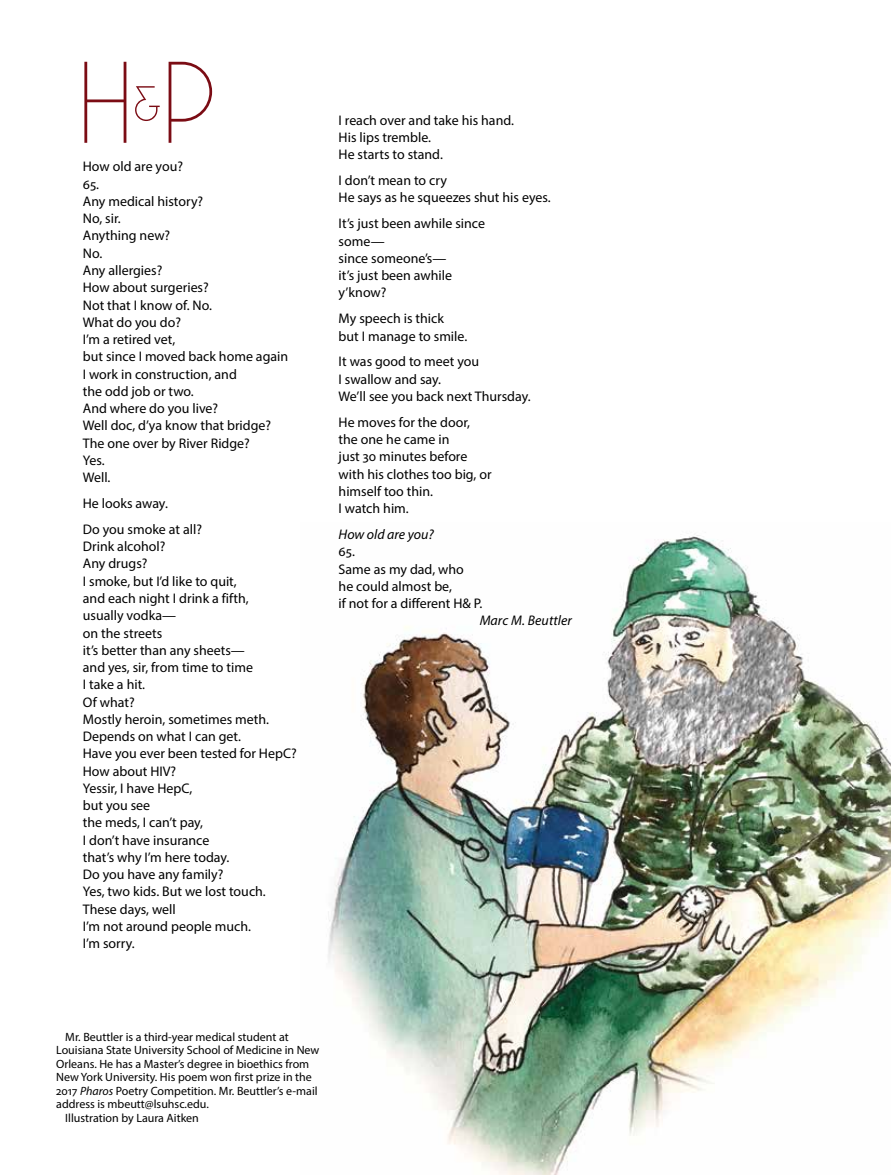
<style>
.page{position:relative;width:891px;height:1175px;background:#fff}
.page>*{position:absolute;margin:0;border:0;box-sizing:border-box;transform-origin:0 0}
.t1{font:108px "Marlowe";color:#7b0c14}
.t2{font:13.95px/17.2px "Myriad Pro";color:#000}
.t3{font:italic 13.95px "Myriad Pro";color:#000}
.t4{font:12px "Myriad Pro";color:#000}
.s1{font-style:italic}
</style>
<div class="page">
<img style="left:328px;top:535px;width:563px;height:640px">
<h1 class="t1" style="left:76px;top:39px;width:142px">H<sup>&amp;</sup>P</h1>
<p class="t2" style="left:83px;top:158px;width:207px">How old are you?<br>65.<br>Any medical history?<br>No, sir.<br>Anything new?<br>No.<br>Any allergies?<br>How about surgeries?<br>Not that I know of. No.<br>What do you do?<br>I’m a retired vet,<br>but since I moved back home again<br>I work in construction, and<br>the odd job or two.<br>And where do you live?<br>Well doc, d’ya know that bridge?<br>The one over by River Ridge?<br>Yes.<br>Well.</p>
<p class="t2" style="left:83px;top:490px;width:121px;line-height:26px">He looks away.<br>Do you smoke at all?</p>
<p class="t2" style="left:83px;top:537px;width:215px">Drink alcohol?<br>Any drugs?<br>I smoke, but I’d like to quit,<br>and each night I drink a fifth,<br>usually vodka—<br>on the streets<br>it’s better than any sheets—<br>and yes, sir, from time to time<br>I take a hit.<br>Of what?<br>Mostly heroin, sometimes meth.<br>Depends on what I can get.<br>Have you ever been tested for HepC?<br>How about HIV?<br>Yessir, I have HepC,<br>but you see<br>the meds, I can’t pay,<br>I don’t have insurance<br>that’s why I’m here today.<br>Do you have any family?<br>Yes, two kids. But we lost touch.<br>These days, well<br>I’m not around people much.<br>I’m sorry.</p>
<p class="t2" style="left:339px;top:111px;width:177px">I reach over and take his hand.<br>His lips tremble.<br>He starts to stand.</p>
<p class="t2" style="left:339px;top:172px;width:214px">I don’t mean to cry<br>He says as he squeezes shut his eyes.</p>
<p class="t2" style="left:339px;top:215px;width:148px">It’s just been awhile since some—<br>since someone’s—<br>it’s just been awhile y’know?</p>
<p class="t2" style="left:339px;top:310px;width:130px">My speech is thick but I manage to smile.</p>
<p class="t2" style="left:339px;top:353px;width:194px">It was good to meet you<br>I swallow and say.<br>We’ll see you back next Thursday.</p>
<p class="t2" style="left:339px;top:413px;width:155px">He moves for the door, the one he came in<br>just 30 minutes before with his clothes too big, or himself too thin.<br>I watch him.</p>
<p class="t3" style="left:339px;top:526px;width:97px">How old are you?</p>
<p class="t2" style="left:339px;top:543px;width:145px">65.<br>Same as my dad, who<br>he could almost be,<br>if not for a different H&amp; P.</p>
<p class="t3" style="left:480px;top:612px;width:94px">Marc M. Beuttler</p>
<p class="t4" style="left:65px;top:1029px;width:225px">Mr. Beuttler is a third-year medical student at</p>
<p class="t4" style="left:56px;top:1042px;width:265px">Louisiana State University School of Medicine in New</p>
<p class="t4" style="left:56px;top:1056px;width:255px">Orleans. He has a Master’s degree in bioethics from</p>
<p class="t4" style="left:56px;top:1069px;width:257px">New York University. His poem won first prize in the</p>
<p class="t4" style="left:56px;top:1083px;width:263px">2017 <span class="s1">Pharos</span> Poetry Competition. Mr. Beuttler’s e-mail</p>
<p class="t4" style="left:56px;top:1096px;width:154px">address is mbeutt@lsuhsc.edu.</p>
<p class="t4" style="left:65px;top:1110px;width:135px">Illustration by Laura Aitken</p>
</div>
